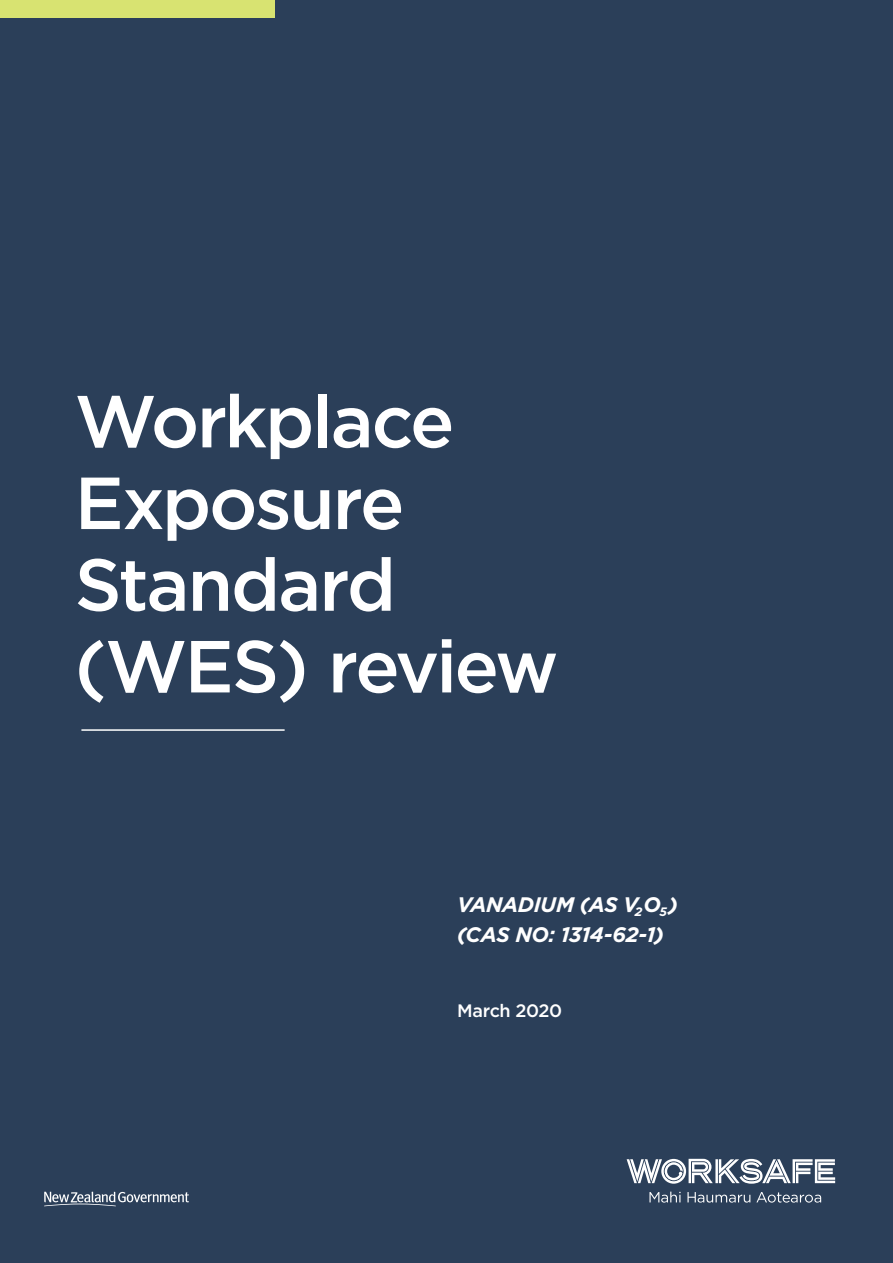
<style>
.page{position:relative;width:893px;height:1263px;background:#2b3f59}
.page>*{position:absolute;margin:0;border:0;box-sizing:border-box;transform-origin:0 0}
.Cover_Level_1{font:500 73.5px/81.8px "Gotham";letter-spacing:-.035em;color:#fff}
.Cover_Level_2{font:italic 700 21px/30px "Gotham";letter-spacing:-.02em;color:#fff}
.Cover_Date{font:500 18px "Gotham";letter-spacing:-.02em;color:#fff}
</style>
<div class="page">
<div style="left:0;top:0;width:274px;height:17px;background:#d8e371"></div>
<hr style="left:81px;top:729px;width:204px;height:2px;background:#fff">
<svg style="left:44px;top:1191px;width:145px;height:15px"></svg>
<svg style="left:649px;top:1191px;width:172px;height:11px"></svg>
<svg style="left:627px;top:1159px;width:208px;height:25px"></svg>
<p class="Cover_Level_1" style="left:75px;top:379px;width:485px">Workplace<br>Exposure<br>Standard (WES) review</p>
<p class="Cover_Level_2" style="left:457px;top:889px;width:222px">VANADIUM (AS V<sub>2</sub>O<sub>5</sub>) (CAS NO: 1314-62-1)</p>
<p class="Cover_Date" style="left:457px;top:999px;width:106px">March 2020</p>
</div>
